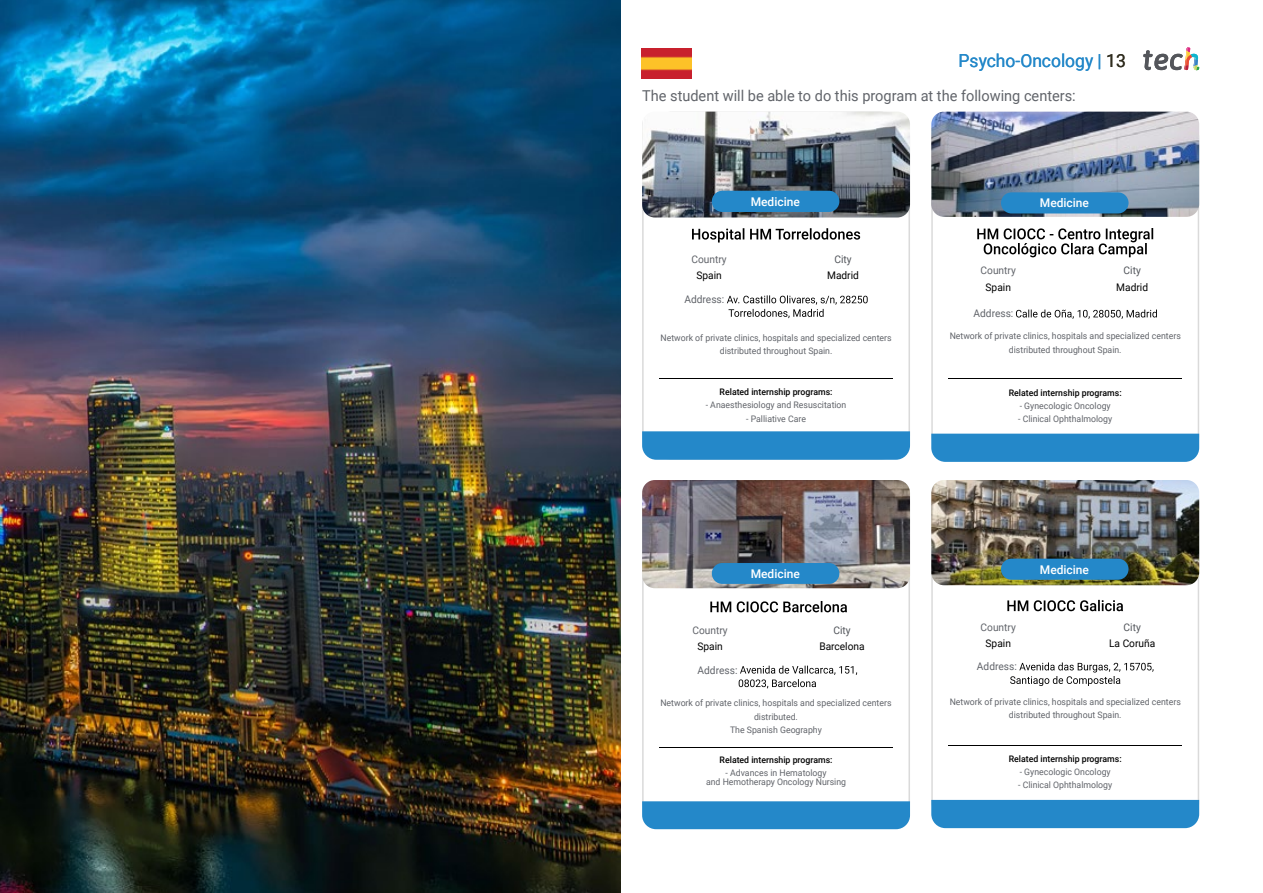
<style>
.page{position:relative;width:1263px;height:893px;background:#fff}
.page>*{position:absolute;margin:0;border:0;box-sizing:border-box;transform-origin:0 0}
.t1{font:18px "Roboto";color:#2488c9}
.t2{font:15px "Roboto";color:#61646a}
.t3{font:500 12px "Roboto";color:#fff}
.t4{font:10.5px "Roboto";color:#61646a}
.t5{font:10.5px "Roboto";color:#000}
.t6{font:10.5px "Roboto";color:#52555b}
.t7{font:9px/13.5px "Roboto";color:#61646a;text-align:center}
.t8{font:500 9px "Roboto";color:#000}
.s1{color:#312e20}
</style>
<div class="page">
<img style="left:0;top:0;width:621px;height:893px">
<svg style="left:642px;top:588px;width:268px;height:213px"></svg>
<img style="left:642px;top:480px;width:268px;height:108px">
<div style="left:712px;top:563px;width:127px;height:21px;background:#2488c9;border-radius:10px"></div>
<div style="left:642px;top:801px;width:268px;height:28px;background:#2488c9"></div>
<hr style="left:659px;top:747px;width:234px;height:1px;background:#000">
<svg style="left:710px;top:601px;width:137px;height:11px"></svg>
<svg style="left:739px;top:666px;width:118px;height:22px"></svg>
<svg style="left:642px;top:111px;width:269px;height:325px"></svg>
<img style="left:642px;top:112px;width:268px;height:105px">
<div style="left:712px;top:191px;width:127px;height:21px;background:#2488c9;border-radius:11px"></div>
<svg style="left:642px;top:431px;width:268px;height:29px;background:#2a8bca"></svg>
<hr style="left:659px;top:378px;width:234px;height:1px;background:#000">
<svg style="left:692px;top:228px;width:168px;height:15px"></svg>
<svg style="left:727px;top:295px;width:141px;height:23px"></svg>
<svg style="left:931px;top:135px;width:269px;height:315px"></svg>
<img style="left:931px;top:112px;width:268px;height:105px">
<div style="left:1001px;top:192px;width:127px;height:21px;background:#2488c9;border-radius:11px"></div>
<div style="left:931px;top:434px;width:268px;height:28px;background:#2488c9"></div>
<hr style="left:948px;top:378px;width:234px;height:1px;background:#000">
<svg style="left:977px;top:228px;width:176px;height:29px"></svg>
<svg style="left:1016px;top:310px;width:141px;height:9px"></svg>
<svg style="left:931px;top:498px;width:269px;height:318px"></svg>
<img style="left:931px;top:480px;width:268px;height:105px">
<div style="left:1001px;top:559px;width:127px;height:21px;background:#2488c9;border-radius:11px"></div>
<div style="left:931px;top:800px;width:268px;height:28px;background:#2488c9"></div>
<hr style="left:948px;top:745px;width:234px;height:1px;background:#000">
<svg style="left:1007px;top:600px;width:116px;height:11px"></svg>
<svg style="left:1010px;top:662px;width:143px;height:24px"></svg>
<img style="left:642px;top:49px;width:49px;height:30px">
<svg style="left:1143px;top:47px;width:56px;height:24px"></svg>
<h1 class="t1" style="left:959px;top:48px;width:169px">Psycho-Oncology | <span class="s1">13</span></h1>
<h2 class="t2" style="left:642px;top:86px;width:435px">The student will be able to do this program at the following centers:</h2>
<p class="t4" style="left:691px;top:252px;width:37px">Country</p>
<p class="t5" style="left:696px;top:268px;width:27px">Spain</p>
<h3 class="t3" style="left:751px;top:193px;width:51px">Medicine</h3>
<p class="t6" style="left:834px;top:252px;width:19px">City</p>
<p class="t5" style="left:827px;top:268px;width:33px">Madrid</p>
<p class="t4" style="left:684px;top:292px;width:41px">Address:</p>
<p class="t7" style="left:660px;top:330px;width:233px">Network of private clinics, hospitals and specialized centers distributed throughout Spain.</p>
<p class="t8" style="left:720px;top:386px;width:114px">Related internship programs:</p>
<p class="t7" style="left:706px;top:398px;width:142px">- Anaesthesiology and Resuscitation</p>
<p class="t7" style="left:746px;top:411px;width:61px">- Palliative Care</p>
<h3 class="t3" style="left:751px;top:565px;width:51px">Medicine</h3>
<p class="t4" style="left:692px;top:623px;width:37px">Country</p>
<p class="t5" style="left:697px;top:639px;width:27px">Spain</p>
<p class="t4" style="left:698px;top:662px;width:41px">Address:</p>
<p class="t6" style="left:833px;top:623px;width:19px">City</p>
<p class="t5" style="left:819px;top:639px;width:47px">Barcelona</p>
<p class="t7" style="left:660px;top:696px;width:233px">Network of private clinics, hospitals and specialized centers distributed.<br>The Spanish Geography</p>
<p class="t8" style="left:720px;top:754px;width:114px">Related internship programs:</p>
<p class="t7" style="left:706px;top:768px;width:142px;line-height:9px">- Advances in Hematology<br>and Hemotherapy Oncology Nursing</p>
<p class="t4" style="left:980px;top:263px;width:37px">Country</p>
<p class="t5" style="left:985px;top:280px;width:27px">Spain</p>
<h3 class="t3" style="left:1040px;top:195px;width:51px">Medicine</h3>
<p class="t6" style="left:1123px;top:263px;width:19px">City</p>
<p class="t5" style="left:1116px;top:280px;width:33px">Madrid</p>
<p class="t4" style="left:973px;top:306px;width:41px">Address:</p>
<p class="t7" style="left:950px;top:329px;width:233px">Network of private clinics, hospitals and specialized centers distributed throughout Spain.</p>
<p class="t8" style="left:1009px;top:386px;width:114px">Related internship programs:</p>
<p class="t7" style="left:1020px;top:399px;width:92px">- Gynecologic Oncology</p>
<p class="t7" style="left:1018px;top:412px;width:96px">- Clinical Ophthalmology</p>
<p class="t4" style="left:980px;top:619px;width:37px">Country</p>
<p class="t5" style="left:985px;top:636px;width:27px">Spain</p>
<h3 class="t3" style="left:1040px;top:561px;width:51px">Medicine</h3>
<p class="t6" style="left:1123px;top:619px;width:19px">City</p>
<p class="t5" style="left:1109px;top:636px;width:48px">La Coruña</p>
<p class="t4" style="left:977px;top:659px;width:41px">Address:</p>
<p class="t7" style="left:950px;top:694px;width:233px">Network of private clinics, hospitals and specialized centers distributed throughout Spain.</p>
<p class="t8" style="left:1009px;top:752px;width:114px">Related internship programs:</p>
<p class="t7" style="left:1020px;top:765px;width:92px">- Gynecologic Oncology</p>
<p class="t7" style="left:1018px;top:778px;width:96px">- Clinical Ophthalmology</p>
</div>
